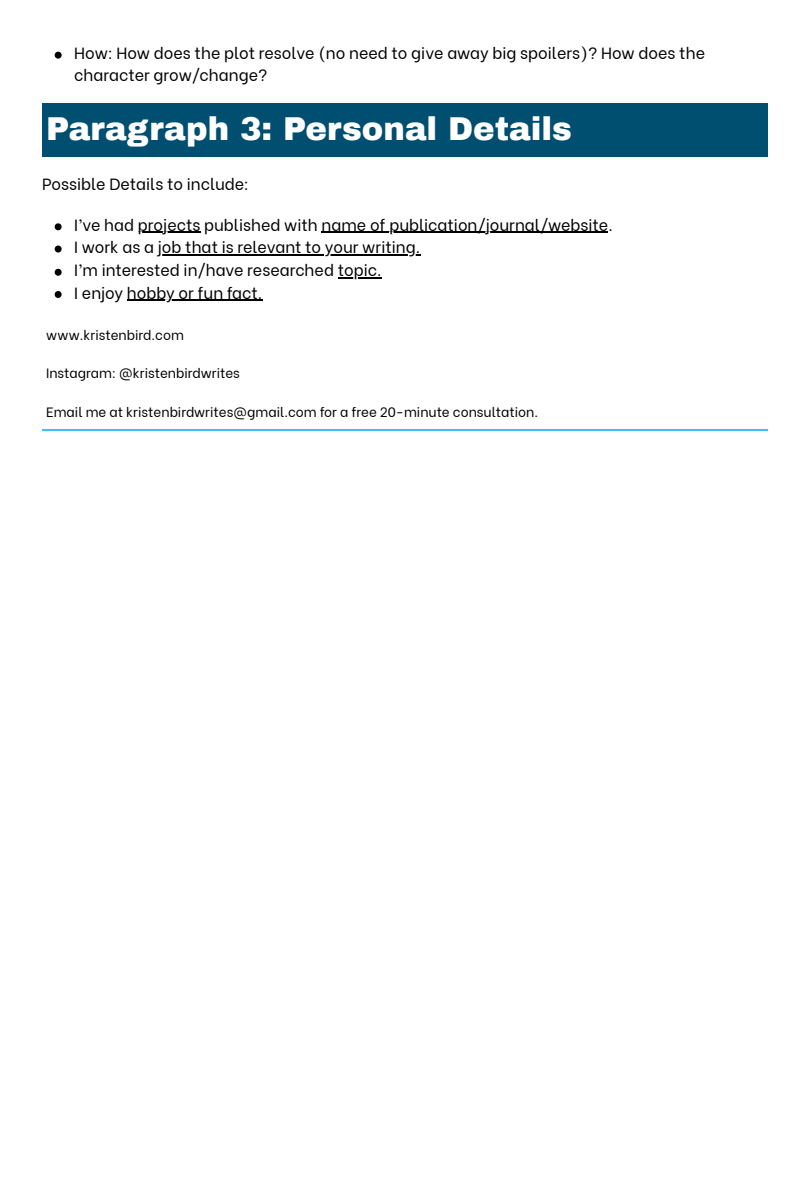
<style>
.page{position:relative;width:810px;height:1181px;background:#fff}
.page>*{position:absolute;margin:0;border:0;box-sizing:border-box;transform-origin:0 0}
.t1{font:900 32.25px "Archivo";color:#fff}
.t2{font:16.2px/22.2px "Be Vietnam";color:#000}
.t3{font:13.5px "Be Vietnam";color:#000}
</style>
<div class="page">
<svg style="left:55px;top:52px;width:7px;height:7px"></svg>
<div style="left:42px;top:104px;width:726px;height:53px;background:#014f70"></div>
<svg style="left:55px;top:223px;width:7px;height:7px"></svg>
<hr style="left:138px;top:232px;width:62px;height:1px;background:#000">
<hr style="left:321px;top:232px;width:287px;height:1px;background:#000">
<svg style="left:55px;top:245px;width:7px;height:7px"></svg>
<hr style="left:158px;top:254px;width:262px;height:1px;background:#000">
<svg style="left:55px;top:269px;width:7px;height:7px"></svg>
<hr style="left:338px;top:277px;width:43px;height:1px;background:#000">
<svg style="left:55px;top:291px;width:7px;height:7px"></svg>
<hr style="left:127px;top:299px;width:135px;height:1px;background:#000">
<hr style="left:42px;top:429px;width:726px;height:2px;background:#3cc0ff">
<p class="t2" style="left:74px;top:41px;width:632px">How: How does the plot resolve (no need to give away big spoilers)? How does the character grow/change?</p>
<p class="t1" style="left:46px;top:112px;width:527px">Paragraph 3: Personal Details</p>
<p class="t2" style="left:42px;top:172px;width:209px">Possible Details to include:</p>
<p class="t2" style="left:74px;top:212px;width:540px">I’ve had projects published with name of publication/journal/website.</p>
<p class="t2" style="left:74px;top:234px;width:348px">I work as a job that is relevant to your writing.</p>
<p class="t2" style="left:74px;top:258px;width:309px">I’m interested in/have researched topic.</p>
<p class="t2" style="left:74px;top:280px;width:190px">I enjoy hobby or fun fact.</p>
<p class="t3" style="left:46px;top:324px;width:139px">www.kristenbird.com</p>
<p class="t3" style="left:46px;top:362px;width:195px">Instagram: @kristenbirdwrites</p>
<p class="t3" style="left:46px;top:400px;width:494px">Email me at kristenbirdwrites@gmail.com for a free 20-minute consultation.</p>
</div>
